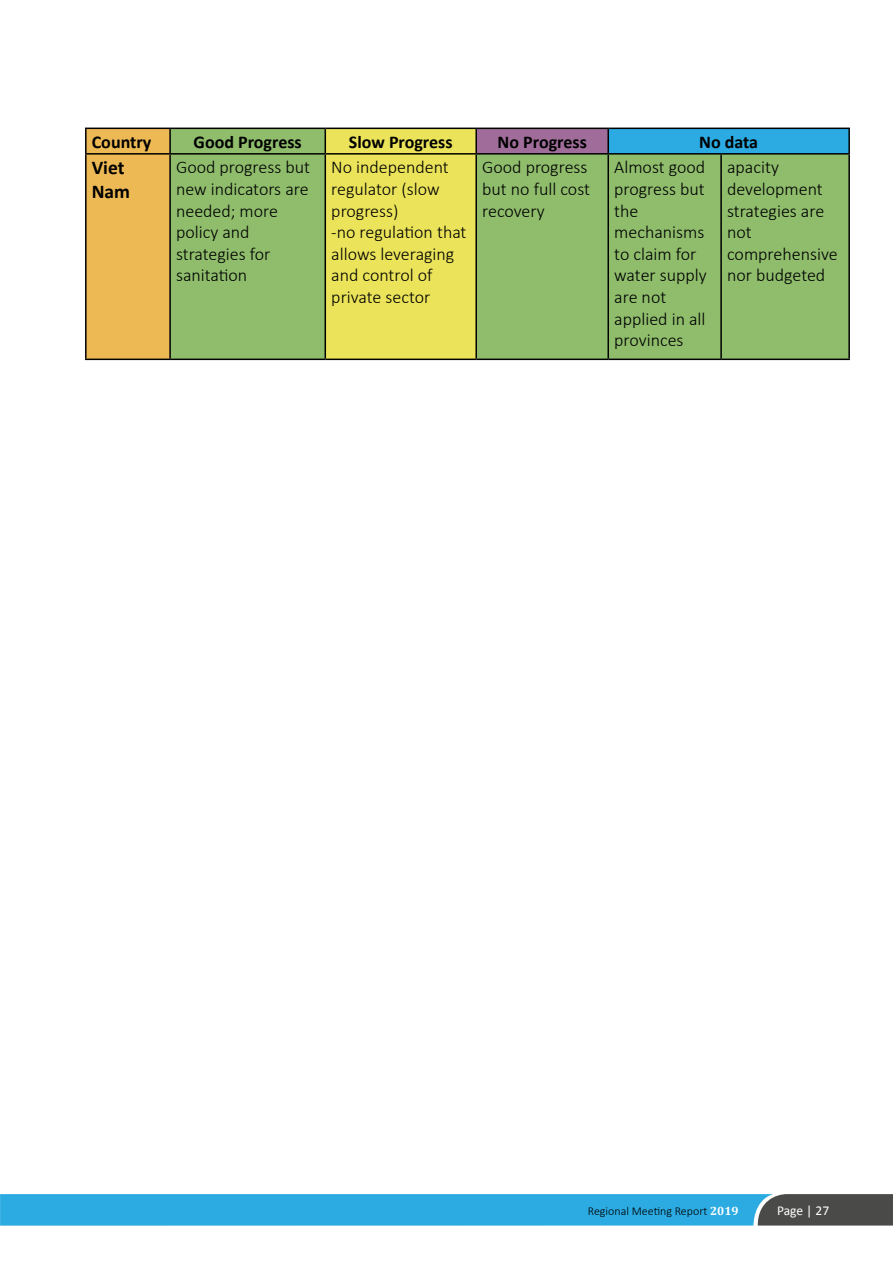
<style>
.page{position:relative;width:893px;height:1263px;background:#fff}
.page>*{position:absolute;margin:0;border:0;box-sizing:border-box;transform-origin:0 0}
.t1{font:700 19.5px/23.4px "Calibri";color:#000}
.t2{font:300 18px/21.6px "Calibri";color:#000}
.t3{font:700 18px "Calibri";color:#000}
.t4{font:13.5px "Calibri";letter-spacing:-.005em;color:#fff}
.t5{font:300 12px "Calibri";color:#000}
.s1{font-family:"Cambria";font-weight:700;color:#fff}
</style>
<div class="page">
<svg style="left:0;top:1194px;width:893px;height:31px;background:#319dcc"></svg>
<div style="left:87px;top:129px;width:82px;height:230px;background:#edb954"></div>
<div style="left:171px;top:129px;width:677px;height:230px;background:#8fbd6c"></div>
<div style="left:476px;top:128px;width:132px;height:26px;background:#a06d9b"></div>
<div style="left:608px;top:128px;width:241px;height:26px;background:#2babe2"></div>
<hr style="left:85px;top:128px;width:85px;height:1px;background:#000">
<hr style="left:85px;top:129px;width:2px;height:24px;background:#000">
<hr style="left:170px;top:128px;width:155px;height:1px;background:#000">
<hr style="left:169px;top:129px;width:2px;height:24px;background:#000">
<div style="left:325px;top:128px;width:151px;height:231px;background:#ebe45a"></div>
<hr style="left:476px;top:128px;width:132px;height:1px;background:#000">
<hr style="left:475px;top:129px;width:2px;height:24px;background:#000">
<hr style="left:608px;top:128px;width:113px;height:1px;background:#000">
<hr style="left:607px;top:129px;width:2px;height:24px;background:#000">
<hr style="left:721px;top:128px;width:129px;height:1px;background:#000">
<hr style="left:848px;top:129px;width:2px;height:24px;background:#000">
<hr style="left:85px;top:153px;width:85px;height:2px;background:#000">
<hr style="left:85px;top:155px;width:2px;height:204px;background:#000">
<hr style="left:170px;top:153px;width:155px;height:2px;background:#000">
<hr style="left:169px;top:155px;width:2px;height:204px;background:#000">
<hr style="left:325px;top:153px;width:151px;height:2px;background:#000">
<hr style="left:325px;top:155px;width:1px;height:204px;background:#000">
<hr style="left:476px;top:153px;width:132px;height:2px;background:#000">
<hr style="left:475px;top:155px;width:2px;height:204px;background:#000">
<hr style="left:608px;top:153px;width:113px;height:2px;background:#000">
<hr style="left:607px;top:155px;width:2px;height:204px;background:#000">
<hr style="left:721px;top:153px;width:129px;height:2px;background:#000">
<hr style="left:720px;top:155px;width:2px;height:204px;background:#000">
<hr style="left:848px;top:155px;width:2px;height:204px;background:#000">
<hr style="left:85px;top:359px;width:85px;height:1px;background:#000">
<hr style="left:170px;top:359px;width:155px;height:1px;background:#000">
<hr style="left:325px;top:359px;width:151px;height:1px;background:#000">
<hr style="left:476px;top:359px;width:132px;height:1px;background:#000">
<hr style="left:608px;top:359px;width:113px;height:1px;background:#000">
<hr style="left:721px;top:359px;width:129px;height:1px;background:#000">
<p class="t3" style="left:92px;top:130px;width:61px">Country</p>
<p class="t3" style="left:194px;top:130px;width:110px">Good Progress</p>
<p class="t3" style="left:349px;top:130px;width:105px">Slow Progress</p>
<p class="t3" style="left:498px;top:130px;width:91px">No Progress</p>
<p class="t3" style="left:699px;top:130px;width:60px">No data</p>
<p class="t1" style="left:92px;top:156px;width:40px">Viet<br>Nam</p>
<p class="t2" style="left:176px;top:156px;width:135px">Good progress but new indicators are needed; more policy and strategies for sanitation</p>
<p class="t2" style="left:331px;top:156px;width:137px">No independent regulator (slow progress)<br>-no regulation that allows leveraging and control of private sector</p>
<p class="t2" style="left:482px;top:156px;width:109px">Good progress but no full cost recovery</p>
<p class="t2" style="left:614px;top:156px;width:94px">Almost good progress but the mechanisms to claim for water supply are not applied in all provinces</p>
<p class="t2" style="left:727px;top:156px;width:112px">apacity development strategies are not comprehensive nor budgeted</p>
<p class="t5" style="left:588px;top:1203px;width:152px">Regional Meeting Report <span class="s1">2019</span></p>
<p class="t4" style="left:777px;top:1201px;width:54px">Page | 27</p>
</div>
